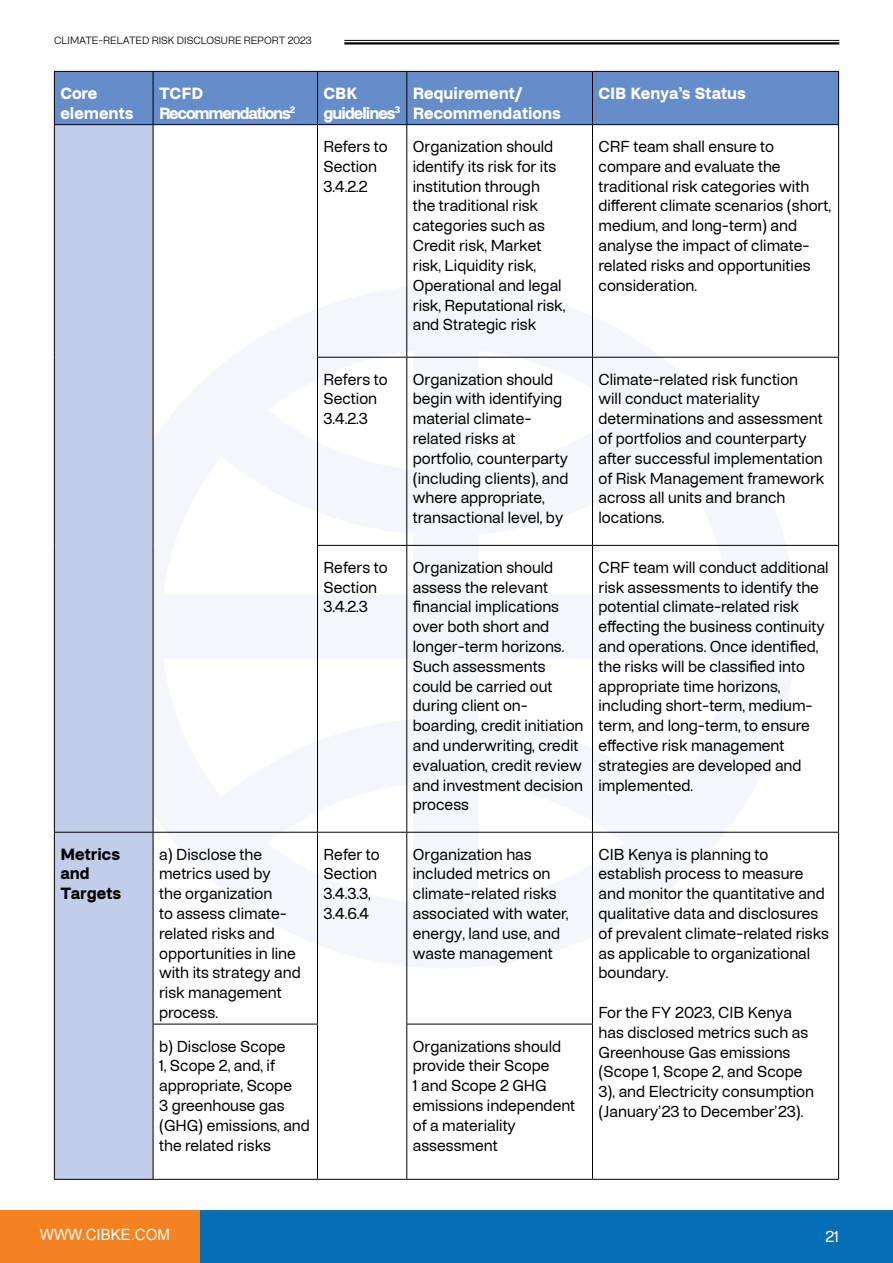
<style>
.page{position:relative;width:893px;height:1263px;background:#fff}
.page>*{position:absolute;margin:0;border:0;box-sizing:border-box;transform-origin:0 0}
.t1{font:16.5px/19.8px "CIB";color:#000}
.t2{font:700 16.5px/19.8px "CIB";color:#fff}
.t3{font:700 16.5px/19.8px "CIB";letter-spacing:-.07em;color:#fff}
.t4{font:700 16.5px/19.8px "CIB";color:#000}
.t5{font:700 16.5px/19.8px "CIB";letter-spacing:-.06em;color:#fff}
.t6{font:16.5px "CIB";color:#fff}
.t7{font:15.45px "Arial";color:#fff}
.t8{font:300 10.95px "CIB";color:#000}
</style>
<div class="page">
<svg style="left:154px;top:285px;width:642px;height:683px;fill:#f4f6fb"></svg>
<div style="left:199px;top:1210px;width:694px;height:53px;background:#056eb7"></div>
<div style="left:0;top:1210px;width:199px;height:53px;background:#f58220"></div>
<hr style="left:344px;top:40px;width:495px;height:1px;background:#000">
<hr style="left:344px;top:42px;width:495px;height:3px;background:#000">
<div style="left:55px;top:72px;width:783px;height:52px;background:#658dc9"></div>
<div style="left:55px;top:125px;width:98px;height:1054px;background:#c1cde9"></div>
<hr style="left:54px;top:71px;width:99px;height:1px;background:#000">
<hr style="left:54px;top:72px;width:1px;height:52px;background:#000">
<hr style="left:153px;top:71px;width:164px;height:1px;background:#000">
<hr style="left:153px;top:72px;width:1px;height:52px;background:#000">
<hr style="left:317px;top:71px;width:90px;height:1px;background:#000">
<hr style="left:317px;top:72px;width:1px;height:52px;background:#000">
<hr style="left:407px;top:71px;width:185px;height:1px;background:#000">
<hr style="left:406px;top:72px;width:1px;height:52px;background:#000">
<hr style="left:592px;top:71px;width:247px;height:1px;background:#000">
<hr style="left:592px;top:72px;width:1px;height:52px;background:#000">
<hr style="left:838px;top:72px;width:1px;height:52px;background:#000">
<hr style="left:54px;top:124px;width:99px;height:1px;background:#000">
<hr style="left:54px;top:125px;width:1px;height:232px;background:#000">
<hr style="left:153px;top:124px;width:164px;height:1px;background:#000">
<hr style="left:153px;top:125px;width:1px;height:232px;background:#000">
<hr style="left:317px;top:124px;width:90px;height:1px;background:#000">
<hr style="left:317px;top:125px;width:1px;height:232px;background:#000">
<hr style="left:407px;top:124px;width:185px;height:1px;background:#000">
<hr style="left:406px;top:125px;width:1px;height:232px;background:#000">
<hr style="left:592px;top:124px;width:247px;height:1px;background:#000">
<hr style="left:592px;top:125px;width:1px;height:232px;background:#000">
<hr style="left:838px;top:125px;width:1px;height:232px;background:#000">
<hr style="left:54px;top:357px;width:1px;height:188px;background:#000">
<hr style="left:153px;top:357px;width:1px;height:188px;background:#000">
<hr style="left:317px;top:357px;width:90px;height:1px;background:#000">
<hr style="left:317px;top:358px;width:1px;height:187px;background:#000">
<hr style="left:407px;top:357px;width:185px;height:1px;background:#000">
<hr style="left:406px;top:358px;width:1px;height:187px;background:#000">
<hr style="left:592px;top:357px;width:247px;height:1px;background:#000">
<hr style="left:592px;top:358px;width:1px;height:187px;background:#000">
<hr style="left:838px;top:358px;width:1px;height:187px;background:#000">
<hr style="left:54px;top:545px;width:1px;height:287px;background:#000">
<hr style="left:153px;top:545px;width:1px;height:287px;background:#000">
<hr style="left:317px;top:545px;width:90px;height:1px;background:#000">
<hr style="left:317px;top:546px;width:1px;height:286px;background:#000">
<hr style="left:407px;top:545px;width:185px;height:1px;background:#000">
<hr style="left:406px;top:546px;width:1px;height:286px;background:#000">
<hr style="left:592px;top:545px;width:247px;height:1px;background:#000">
<hr style="left:592px;top:546px;width:1px;height:286px;background:#000">
<hr style="left:838px;top:546px;width:1px;height:286px;background:#000">
<hr style="left:54px;top:832px;width:99px;height:1px;background:#000">
<hr style="left:54px;top:832px;width:1px;height:192px;background:#000">
<hr style="left:153px;top:832px;width:164px;height:1px;background:#000">
<hr style="left:153px;top:832px;width:1px;height:192px;background:#000">
<hr style="left:317px;top:832px;width:90px;height:1px;background:#000">
<hr style="left:317px;top:832px;width:1px;height:192px;background:#000">
<hr style="left:407px;top:832px;width:185px;height:1px;background:#000">
<hr style="left:406px;top:832px;width:1px;height:192px;background:#000">
<hr style="left:592px;top:832px;width:247px;height:1px;background:#000">
<hr style="left:592px;top:832px;width:1px;height:192px;background:#000">
<hr style="left:838px;top:832px;width:1px;height:192px;background:#000">
<hr style="left:54px;top:1024px;width:1px;height:155px;background:#000">
<hr style="left:153px;top:1024px;width:165px;height:1px;background:#000">
<hr style="left:153px;top:1024px;width:1px;height:155px;background:#000">
<hr style="left:317px;top:1024px;width:1px;height:155px;background:#000">
<hr style="left:406px;top:1024px;width:187px;height:1px;background:#000">
<hr style="left:406px;top:1024px;width:1px;height:155px;background:#000">
<hr style="left:592px;top:1024px;width:1px;height:155px;background:#000">
<hr style="left:838px;top:1024px;width:1px;height:155px;background:#000">
<hr style="left:54px;top:1179px;width:99px;height:1px;background:#000">
<hr style="left:153px;top:1179px;width:164px;height:1px;background:#000">
<hr style="left:317px;top:1179px;width:90px;height:1px;background:#000">
<hr style="left:407px;top:1179px;width:185px;height:1px;background:#000">
<hr style="left:592px;top:1179px;width:247px;height:1px;background:#000">
<p class="t8" style="left:54px;top:34px;width:259px">CLIMATE-RELATED RISK DISCLOSURE REPORT 2023</p>
<p class="t2" style="left:60px;top:83px;width:75px">Core elements</p>
<p class="t3" style="left:159px;top:83px;width:138px">TCFD<br>Recommendations<sup>2</sup></p>
<p class="t5" style="left:323px;top:83px;width:78px">CBK guidelines<sup>3</sup></p>
<p class="t2" style="left:413px;top:83px;width:149px">Requirement/<br>Recommendations</p>
<p class="t2" style="left:598px;top:83px;width:149px">CIB Kenya’s Status</p>
<p class="t1" style="left:323px;top:136px;width:66px">Refers to<br>Section<br>3.4.2.2</p>
<p class="t1" style="left:413px;top:136px;width:154px">Organization should identify its risk for its institution through the traditional risk categories such as<br>Credit risk, Market risk, Liquidity risk,<br>Operational and legal risk, Reputational risk, and Strategic risk</p>
<p class="t1" style="left:598px;top:136px;width:234px">CRF team shall ensure to compare and evaluate the traditional risk categories with different climate scenarios (short, medium, and long-term) and analyse the impact of climate&shy;related risks and opportunities consideration.</p>
<p class="t1" style="left:324px;top:369px;width:66px">Refers to<br>Section<br>3.4.2.3</p>
<p class="t1" style="left:413px;top:369px;width:157px">Organization should begin with identifying material climate&shy;related risks at portfolio, counterparty (including clients), and where appropriate, transactional level, by</p>
<p class="t1" style="left:598px;top:369px;width:227px">Climate-related risk function will conduct materiality determinations and assessment of portfolios and counterparty after successful implementation of Risk Management framework across all units and branch locations.</p>
<p class="t1" style="left:324px;top:557px;width:66px">Refers to<br>Section<br>3.4.2.3</p>
<p class="t1" style="left:413px;top:557px;width:172px">Organization should assess the relevant financial implications over both short and longer-term horizons.<br>Such assessments could be carried out during client on&shy;boarding, credit initiation and underwriting, credit evaluation, credit review and investment decision process</p>
<p class="t1" style="left:598px;top:557px;width:232px">CRF team will conduct additional risk assessments to identify the potential climate-related risk effecting the business continuity and operations. Once identified, the risks will be classified into appropriate time horizons, including short-term, medium&shy;term, and long-term, to ensure effective risk management strategies are developed and implemented.</p>
<p class="t4" style="left:60px;top:844px;width:62px">Metrics and<br>Targets</p>
<p class="t1" style="left:159px;top:844px;width:143px">a) Disclose the metrics used by<br>the organization<br>to assess climate&shy;related risks and opportunities in line with its strategy and risk management process.</p>
<p class="t1" style="left:324px;top:844px;width:58px">Refer to<br>Section<br>3.4.3.3,<br>3.4.6.4</p>
<p class="t1" style="left:413px;top:844px;width:157px">Organization has included metrics on climate-related risks associated with water, energy, land use, and waste management</p>
<p class="t1" style="left:599px;top:844px;width:232px">CIB Kenya is planning to establish process to measure and monitor the quantitative and qualitative data and disclosures of prevalent climate-related risks as applicable to organizational boundary.</p>
<p class="t1" style="left:599px;top:1002px;width:217px">For the FY 2023, CIB Kenya has disclosed metrics such as<br>Greenhouse Gas emissions (Scope 1, Scope 2, and Scope<br>3), and Electricity consumption (January’23 to December’23).</p>
<p class="t1" style="left:159px;top:1036px;width:152px">b) Disclose Scope<br>1, Scope 2, and, if appropriate, Scope<br>3 greenhouse gas (GHG) emissions, and the related risks</p>
<p class="t1" style="left:413px;top:1036px;width:164px">Organizations should provide their Scope<br>1 and Scope 2 GHG emissions independent of a materiality assessment</p>
<p class="t7" style="left:40px;top:1224px;width:132px">WWW.CIBKE.COM</p>
<p class="t6" style="left:825px;top:1226px;width:15px">21</p>
</div>
